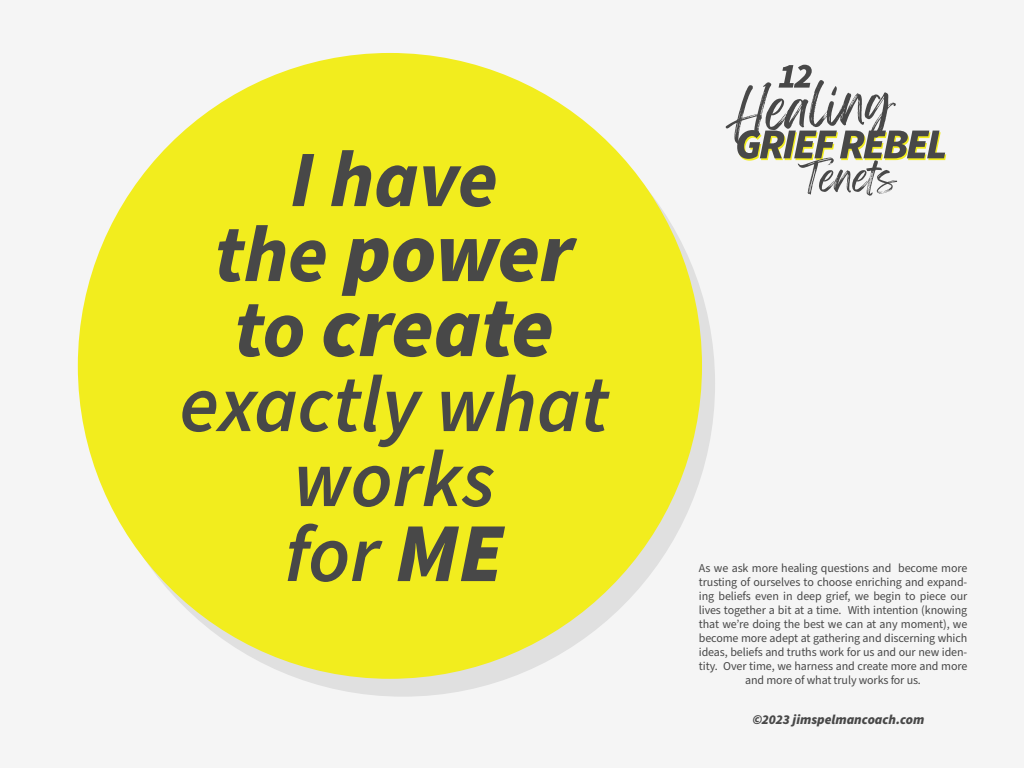
<style>
.page{position:relative;width:1024px;height:768px;background:#f5f5f5}
.page>*{position:absolute;margin:0;border:0;box-sizing:border-box;transform-origin:0 0}
.t1{font:italic 900 84px/75px "Source Sans Pro";color:#484848}
.t2{font:italic 600 80px/75px "Source Sans Pro";color:#484848;text-align:center}
.t3{font:italic 700 80px "Source Sans Pro";color:#484848}
.t4{font:italic 900 13.5px "Source Sans Pro";color:#484848}
.t5{font:12px/14px "Source Sans Pro";letter-spacing:-.01em;color:#484848;text-align:center}
.s1{font-weight:700;font-size:80px}
.s2{font-weight:900;font-size:84px}
</style>
<div class="page">
<div style="left:91px;top:71px;width:624px;height:626px;background:#e0e0e0;border-radius:50%"></div>
<div style="left:78px;top:53px;width:624px;height:626px;background:#f2ed1e;border-radius:50%"></div>
<svg style="left:725px;top:65px;width:221px;height:131px"></svg>
<h2 class="t3" style="left:290px;top:125px;width:209px">I have</h2>
<h1 class="t1" style="left:214px;top:217px;width:361px"><span class="s1">the</span> power <span class="s1">to</span> create</h1>
<h2 class="t2" style="left:180px;top:370px;width:430px">exactly what works<br>for <span class="s2">ME</span></h2>
<p class="t5" style="left:699px;top:562px;width:270px">As we ask more healing questions and become more trusting of ourselves to choose enriching and expand&shy;ing beliefs even in deep grief, we begin to piece our lives together a bit at a time. With intention (knowing that we’re doing the best we can at any moment), we become more adept at gathering and discerning which ideas, beliefs and truths work for us and our new iden&shy;tity. Over time, we harness and create more and more and more of what truly works for us.</p>
<p class="t4" style="left:753px;top:710px;width:173px">©2023 jimspelmancoach.com</p>
</div>
